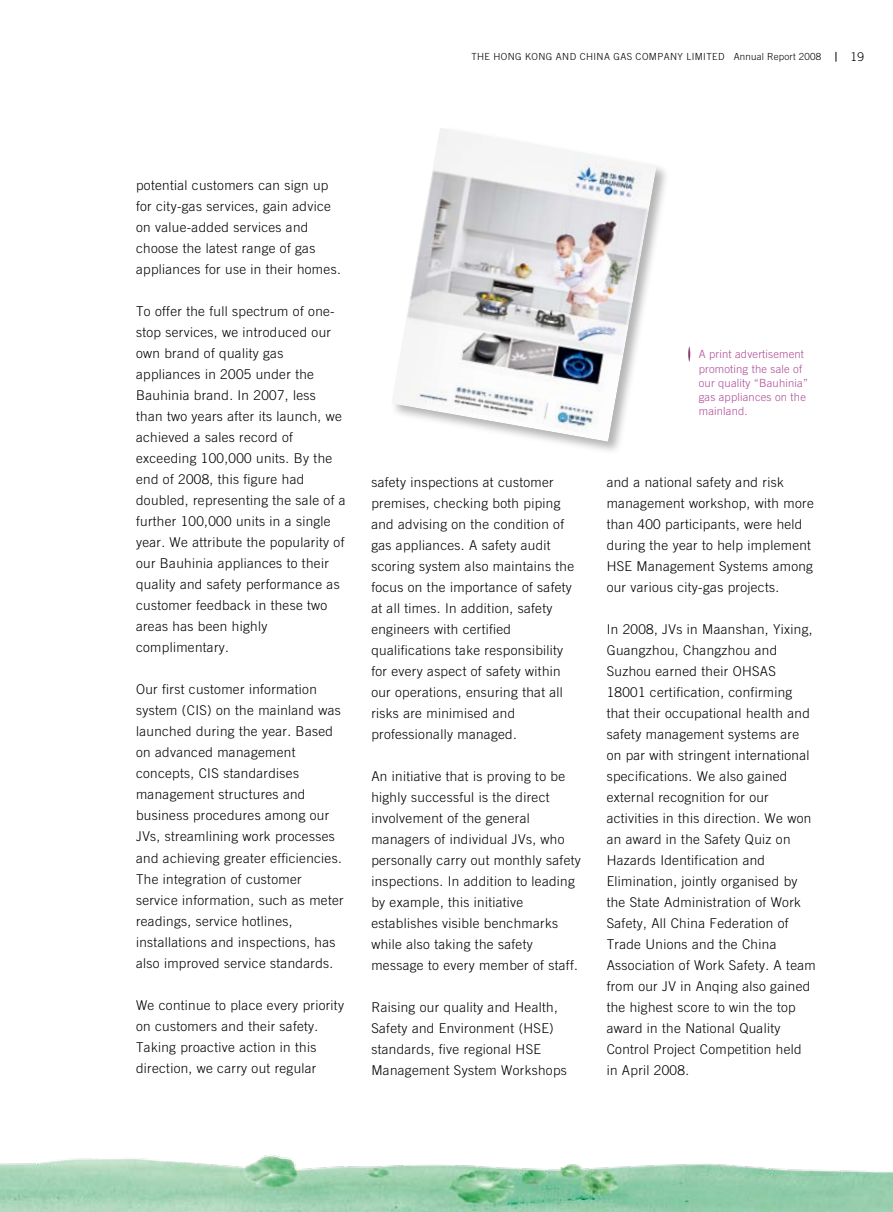
<style>
.page{position:relative;width:893px;height:1212px;background:#fff}
.page>*{position:absolute;margin:0;border:0;box-sizing:border-box;transform-origin:0 0}
.t1{font:300 13.5px/21px "Trade Gothic";letter-spacing:.025em;color:#000}
.t2{font:300 12px "Trade Gothic";color:#000}
.t3{font:300 11.25px/14.2px "Trade Gothic";letter-spacing:.015em;color:#af4b97}
.t4{font:300 9.75px "Trade Gothic";letter-spacing:.04em;color:#000}
</style>
<div class="page">
<img style="left:0;top:1155px;width:893px;height:57px">
<div style="left:388px;top:125px;width:284px;height:332px;background:#000;opacity:.3"></div>
<img style="left:391px;top:128px;width:266px;height:314px">
<svg style="left:688px;top:346px;width:2px;height:16px"></svg>
<p class="t4" style="left:471px;top:51px;width:351px">THE HONG KONG AND CHINA GAS COMPANY LIMITED Annual Report 2008</p>
<p class="t2" style="left:850px;top:50px;width:15px">19</p>
<p class="t1" style="left:136px;top:175px;width:206px">potential customers can sign up for city-gas services, gain advice on value-added services and choose the latest range of gas appliances for use in their homes.</p>
<p class="t1" style="left:136px;top:301px;width:211px">To offer the full spectrum of one&shy;stop services, we introduced our own brand of quality gas appliances in 2005 under the<br>Bauhinia brand. In 2007, less than two years after its launch, we achieved a sales record of exceeding 100,000 units. By the end of 2008, this figure had doubled, representing the sale of a further 100,000 units in a single year. We attribute the popularity of our Bauhinia appliances to their quality and safety performance as customer feedback in these two areas has been highly complimentary.</p>
<p class="t1" style="left:136px;top:679px;width:209px">Our first customer information system (CIS) on the mainland was launched during the year. Based on advanced management concepts, CIS standardises management structures and business procedures among our<br>JVs, streamlining work processes and achieving greater efficiencies.<br>The integration of customer service information, such as meter readings, service hotlines, installations and inspections, has also improved service standards.</p>
<p class="t1" style="left:136px;top:994px;width:209px">We continue to place every priority on customers and their safety.<br>Taking proactive action in this direction, we carry out regular</p>
<p class="t1" style="left:371px;top:472px;width:204px">safety inspections at customer premises, checking both piping and advising on the condition of gas appliances. A safety audit scoring system also maintains the focus on the importance of safety at all times. In addition, safety engineers with certified qualifications take responsibility for every aspect of safety within our operations, ensuring that all risks are minimised and professionally managed.</p>
<p class="t1" style="left:371px;top:766px;width:211px">An initiative that is proving to be highly successful is the direct involvement of the general managers of individual JVs, who personally carry out monthly safety inspections. In addition to leading by example, this initiative establishes visible benchmarks while also taking the safety message to every member of staff.</p>
<p class="t1" style="left:371px;top:997px;width:197px">Raising our quality and Health,<br>Safety and Environment (HSE) standards, five regional HSE<br>Management System Workshops</p>
<p class="t3" style="left:699px;top:347px;width:111px">A print advertisement promoting the sale of our quality “Bauhinia” gas appliances on the mainland.</p>
<p class="t1" style="left:607px;top:472px;width:209px">and a national safety and risk management workshop, with more than 400 participants, were held during the year to help implement<br>HSE Management Systems among our various city-gas projects.</p>
<p class="t1" style="left:607px;top:619px;width:211px">In 2008, JVs in Maanshan, Yixing,<br>Guangzhou, Changzhou and<br>Suzhou earned their OHSAS<br>18001 certification, confirming that their occupational health and safety management systems are on par with stringent international specifications. We also gained external recognition for our activities in this direction. We won an award in the Safety Quiz on<br>Hazards Identification and<br>Elimination, jointly organised by the State Administration of Work<br>Safety, All China Federation of<br>Trade Unions and the China<br>Association of Work Safety. A team from our JV in Anqing also gained the highest score to win the top award in the National Quality<br>Control Project Competition held in April 2008.</p>
</div>
